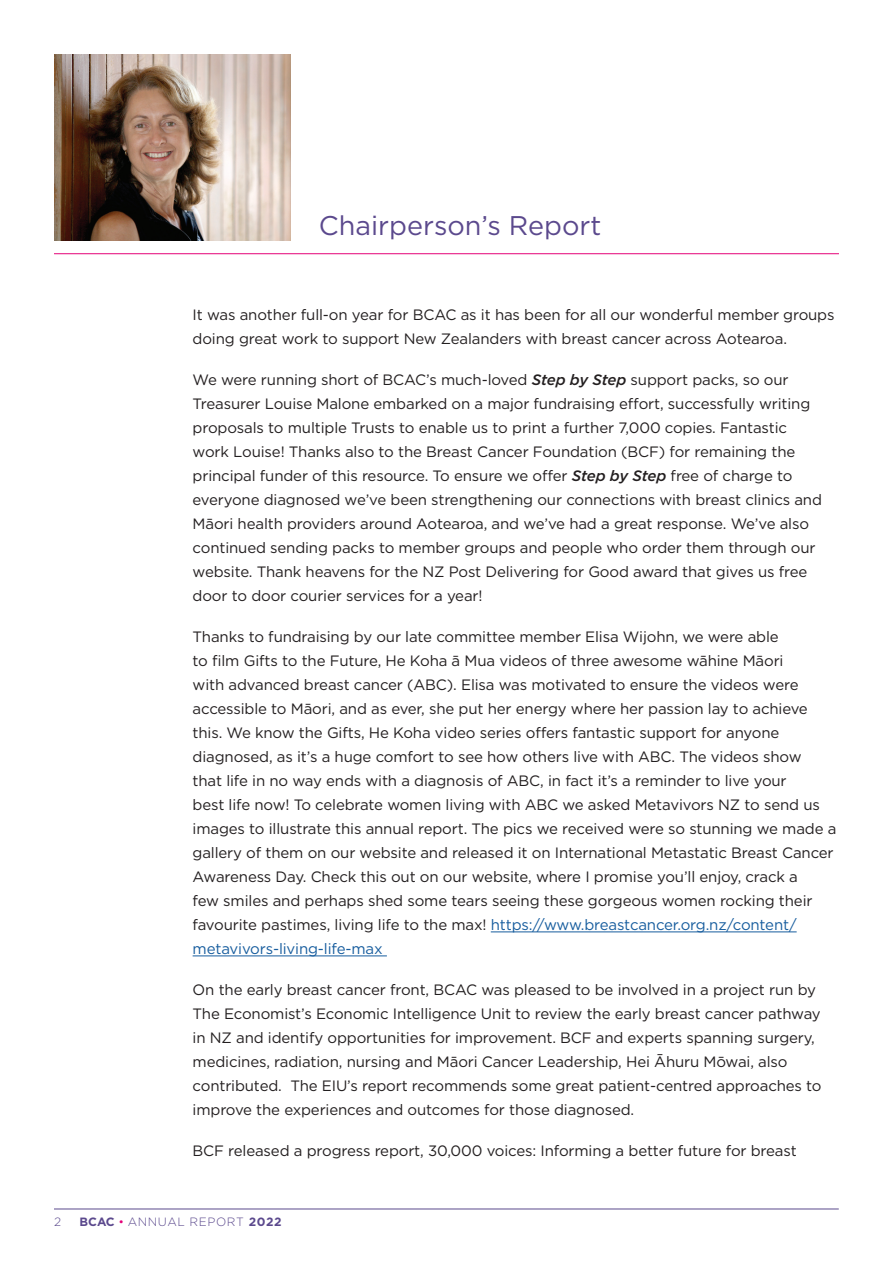
<style>
.page{position:relative;width:893px;height:1263px;background:#fff}
.page>*{position:absolute;margin:0;border:0;box-sizing:border-box;transform-origin:0 0}
.t1{font:27px "Gotham";color:#5b498d}
.t2{font:15px/24px "Gotham";letter-spacing:-.01em;color:#231f20}
.t3{font:300 12px "Gotham";letter-spacing:.05em;color:#5b498d}
.s1{font-weight:500;font-style:italic}
.s2{color:#175d9e}
.s3{font-weight:700}
.s4{color:#e40278}
</style>
<div class="page">
<hr style="left:54px;top:1208px;width:785px;height:1px;background:#5b498d">
<hr style="left:491px;top:931px;width:306px;height:1px;background:#175d9e">
<hr style="left:193px;top:955px;width:194px;height:1px;background:#175d9e">
<img style="left:54px;top:54px;width:237px;height:187px">
<hr style="left:54px;top:253px;width:785px;height:1px;background:#e40278">
<h1 class="t1" style="left:319px;top:208px;width:284px">Chairperson’s Report</h1>
<p class="t2" style="left:193px;top:303px;width:643px">It was another full-on year for BCAC as it has been for all our wonderful member groups doing great work to support New Zealanders with breast cancer across Aotearoa.</p>
<p class="t2" style="left:193px;top:368px;width:631px">We were running short of BCAC’s much-loved <span class="s1">Step by Step</span> support packs, so our Treasurer Louise Malone embarked on a major fundraising effort, successfully writing proposals to multiple Trusts to enable us to print a further 7,000 copies. Fantastic work Louise! Thanks also to the Breast Cancer Foundation (BCF) for remaining the principal funder of this resource. To ensure we offer <span class="s1">Step by Step</span> free of charge to everyone diagnosed we’ve been strengthening our connections with breast clinics and Māori health providers around Aotearoa, and we’ve had a great response. We’ve also continued sending packs to member groups and people who order them through our website. Thank heavens for the NZ Post Delivering for Good award that gives us free door to door courier services for a year!</p>
<p class="t2" style="left:193px;top:625px;width:645px">Thanks to fundraising by our late committee member Elisa Wijohn, we were able<br>to film Gifts to the Future, He Koha ā Mua videos of three awesome wāhine Māori<br>with advanced breast cancer (ABC). Elisa was motivated to ensure the videos were accessible to Māori, and as ever, she put her energy where her passion lay to achieve this. We know the Gifts, He Koha video series offers fantastic support for anyone diagnosed, as it’s a huge comfort to see how others live with ABC. The videos show<br>that life in no way ends with a diagnosis of ABC, in fact it’s a reminder to live your<br>best life now! To celebrate women living with ABC we asked Metavivors NZ to send us images to illustrate this annual report. The pics we received were so stunning we made a gallery of them on our website and released it on International Metastatic Breast Cancer Awareness Day. Check this out on our website, where I promise you’ll enjoy, crack a<br>few smiles and perhaps shed some tears seeing these gorgeous women rocking their favourite pastimes, living life to the max! <span class="s2">https://www.breastcancer.org.nz/content/ metavivors-living-life-max</span></p>
<p class="t2" style="left:193px;top:978px;width:630px">On the early breast cancer front, BCAC was pleased to be involved in a project run by The Economist’s Economic Intelligence Unit to review the early breast cancer pathway in NZ and identify opportunities for improvement. BCF and experts spanning surgery, medicines, radiation, nursing and Māori Cancer Leadership, Hei Āhuru Mōwai, also contributed. The EIU’s report recommends some great patient-centred approaches to improve the experiences and outcomes for those diagnosed.</p>
<p class="t2" style="left:193px;top:1139px;width:606px">BCF released a progress report, 30,000 voices: Informing a better future for breast</p>
<p class="t3" style="left:54px;top:1214px;width:9px">2</p>
<p class="t3" style="left:80px;top:1214px;width:204px"><span class="s3">BCAC</span> <span class="s4">•</span> ANNUAL REPORT <span class="s3">2022</span></p>
</div>
